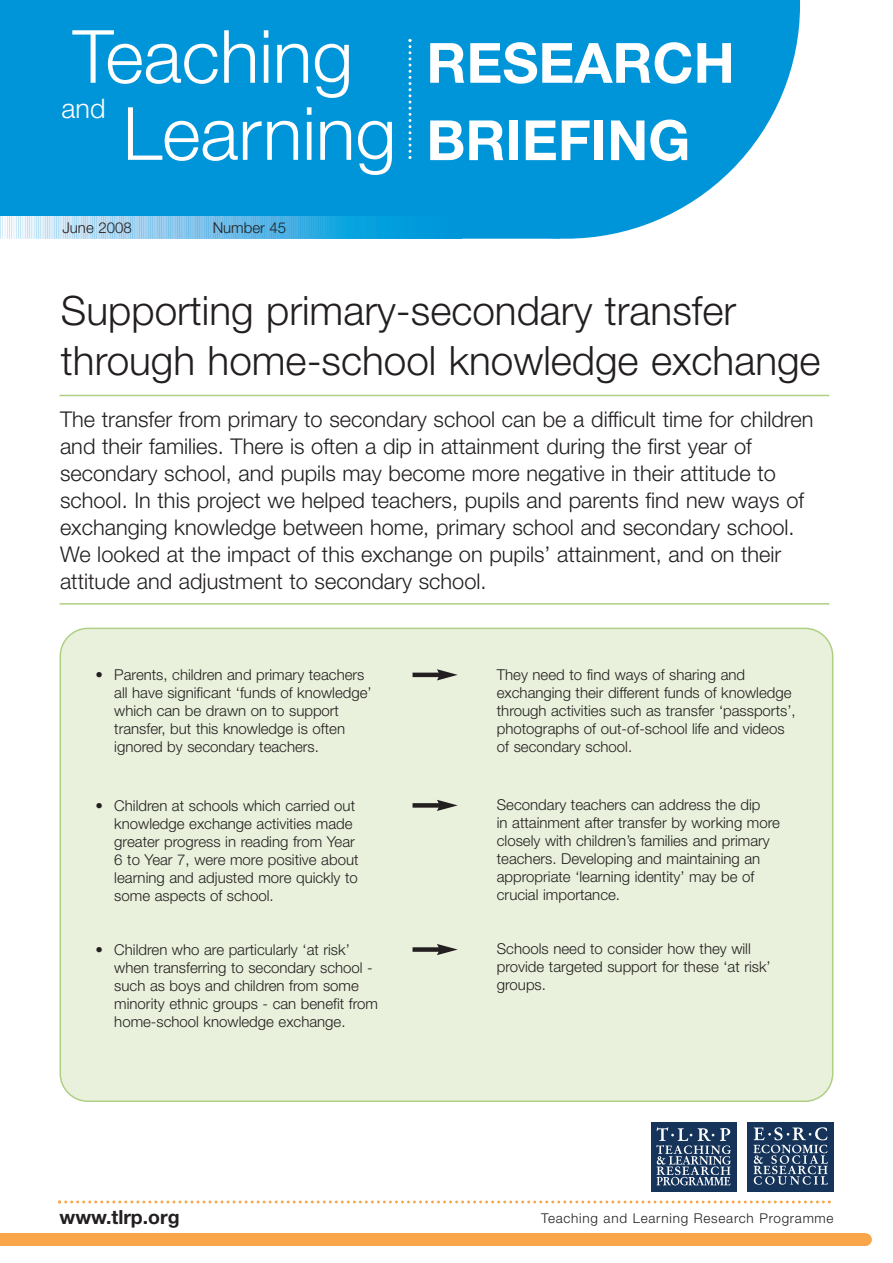
<style>
.page{position:relative;width:893px;height:1263px;background:#fff}
.page>*{position:absolute;margin:0;border:0;box-sizing:border-box;transform-origin:0 0}
.t1{font:300 73.5px/77.1px "Helvetica Neue";color:#fff;text-align:center}
.t2{font:300 40.5px/49.5px "Helvetica Neue";color:#231f20}
.t3{font:300 27px "Helvetica Neue";color:#fff}
.t4{font:300 21.75px/27px "Helvetica Neue";color:#231f20}
.t5{font:700 19.5px "Helvetica Neue";color:#231f20}
.t6{font:300 15px/18px "Helvetica Neue";color:#231f20}
.t7{font:300 13.5px "Helvetica Neue";letter-spacing:.055em;color:#231f20}
.s1{font-weight:700;font-size:55.5px}
</style>
<div class="page">
<div style="left:0;top:1233px;width:865px;height:13px;background:#f9a64a"></div>
<div style="left:859px;top:1233px;width:13px;height:13px;background:#f9a64a;border-radius:50%"></div>
<svg style="left:58px;top:1200px;width:773px;height:3px"></svg>
<div style="left:651px;top:1122px;width:86px;height:69px;background:#16345a"></div>
<svg style="left:656px;top:1127px;width:75px;height:58px"></svg>
<div style="left:747px;top:1122px;width:87px;height:69px;background:#16345a"></div>
<svg style="left:753px;top:1127px;width:75px;height:58px"></svg>
<hr style="left:60px;top:395px;width:769px;height:1px;background:#afcf83">
<hr style="left:60px;top:603px;width:769px;height:2px;background:#afcf83">
<div style="left:60px;top:628px;width:773px;height:474px;background:#e9f1dc"></div>
<div style="left:0;top:0;width:332px;height:217px;background:#0095d9"></div>
<svg style="left:332px;top:0;width:468px;height:239px;background:#1aa0dd"></svg>
<svg style="left:0;top:217px;width:463px;height:22px;background:#66bee8"></svg>
<svg style="left:408px;top:39px;width:3px;height:120px"></svg>
<hr style="left:413px;top:673px;width:28px;height:4px;background:#231f20">
<svg style="left:437px;top:669px;width:21px;height:11px"></svg>
<div style="left:413px;top:803px;width:28px;height:5px;background:#231f20"></div>
<svg style="left:437px;top:800px;width:21px;height:11px"></svg>
<div style="left:413px;top:947px;width:28px;height:5px;background:#231f20"></div>
<svg style="left:437px;top:944px;width:21px;height:11px"></svg>
<h1 class="t1" style="left:73px;top:25px;width:664px">Teaching <span class="s1">RESEARCH<br></span>Learning <span class="s1">BRIEFING</span></h1>
<h3 class="t3" style="left:62px;top:98px;width:46px">and</h3>
<p class="t6" style="left:62px;top:220px;width:71px">June 2008</p>
<p class="t6" style="left:213px;top:220px;width:75px">Number 45</p>
<h2 class="t2" style="left:61px;top:290px;width:761px">Supporting primary-secondary transfer through home-school knowledge exchange</h2>
<p class="t4" style="left:60px;top:408px;width:755px">The transfer from primary to secondary school can be a difficult time for children and their families. There is often a dip in attainment during the first year of secondary school, and pupils may become more negative in their attitude to school. In this project we helped teachers, pupils and parents find new ways of exchanging knowledge between home, primary school and secondary school.<br>We looked at the impact of this exchange on pupils’ attainment, and on their attitude and adjustment to secondary school.</p>
<p class="t6" style="left:96px;top:667px;width:9px">•</p>
<p class="t6" style="left:114px;top:667px;width:259px">Parents, children and primary teachers all have significant ‘funds of knowledge’ which can be drawn on to support transfer, but this knowledge is often ignored by secondary teachers.</p>
<p class="t6" style="left:497px;top:667px;width:300px">They need to find ways of sharing and exchanging their different funds of knowledge through activities such as transfer ‘passports’, photographs of out-of-school life and videos of secondary school.</p>
<p class="t6" style="left:96px;top:797px;width:9px">•</p>
<p class="t6" style="left:96px;top:942px;width:9px">•</p>
<p class="t6" style="left:114px;top:798px;width:246px">Children at schools which carried out knowledge exchange activities made greater progress in reading from Year 6 to Year 7, were more positive about learning and adjusted more quickly to some aspects of school.</p>
<p class="t6" style="left:497px;top:797px;width:285px">Secondary teachers can address the dip<br>in attainment after transfer by working more closely with children’s families and primary teachers. Developing and maintaining an appropriate ‘learning identity’ may be of crucial importance.</p>
<p class="t6" style="left:497px;top:941px;width:275px">Schools need to consider how they will provide targeted support for these ‘at risk’ groups.</p>
<p class="t6" style="left:114px;top:941px;width:265px">Children who are particularly ‘at risk’ when transferring to secondary school - such as boys and children from some minority ethnic groups - can benefit from home-school knowledge exchange.</p>
<h3 class="t5" style="left:60px;top:1210px;width:122px">www.tlrp.org</h3>
<p class="t7" style="left:541px;top:1214px;width:294px">Teaching and Learning Research Programme</p>
</div>
